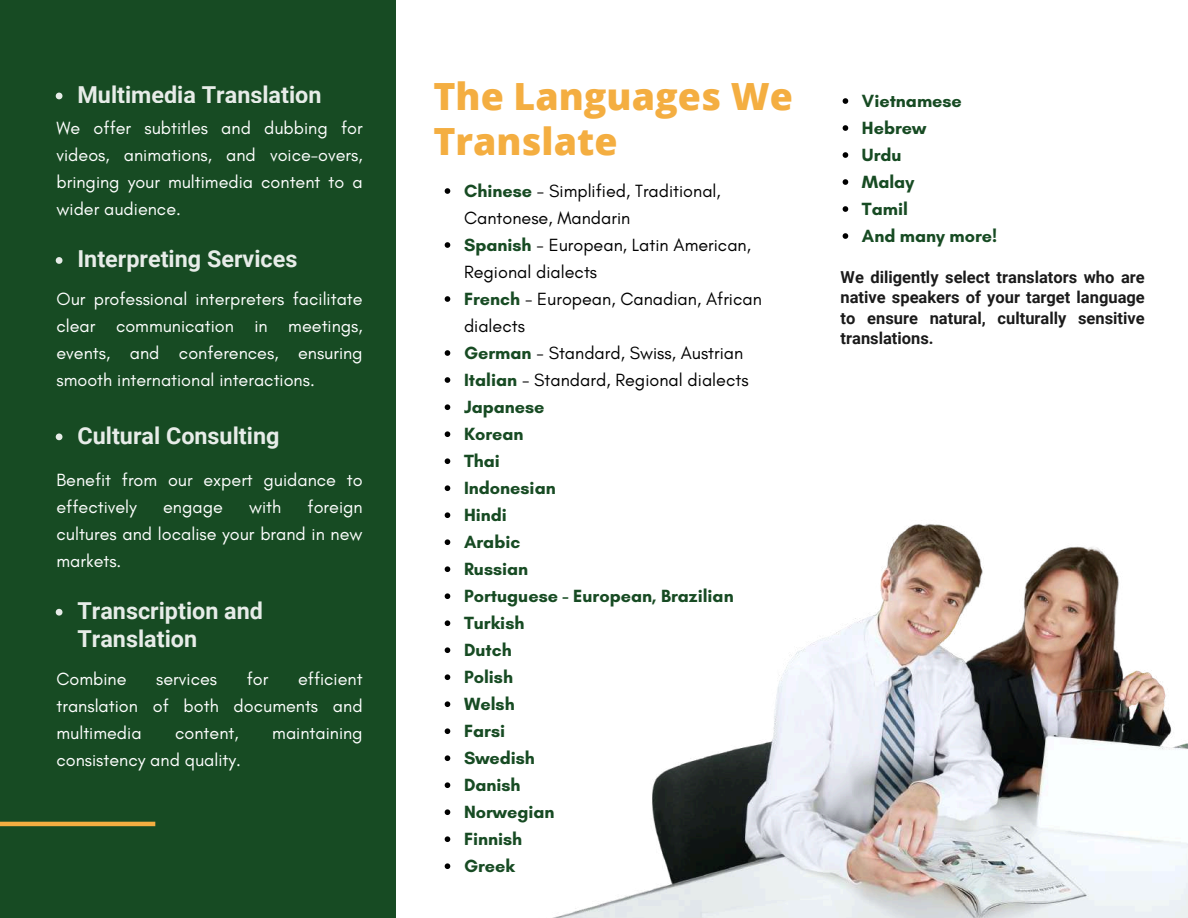
<style>
.page{position:relative;width:1188px;height:918px;background:#fff}
.page>*{position:absolute;margin:0;border:0;box-sizing:border-box;transform-origin:0 0}
.t1{font:800 37.5px/45px "Open Sans";color:#f4ae41}
.t2{font:700 23.4px/28.2px "Roboto";color:#fff}
.t3{font:18px/27px "Glacial Indifference";color:#fff;text-align:justify}
.t4{font:18px/27px "Glacial Indifference";color:#000}
.t5{font:700 18px/27px "Glacial Indifference";color:#174b23}
.t6{font:700 16.5px/20.2px "Roboto";color:#000;text-align:justify}
.s1{font-weight:700;color:#174b23}
</style>
<div class="page">
<img style="left:553px;top:524px;width:635px;height:394px">
<div style="left:0;top:0;width:396px;height:917px;background:#174b23"></div>
<svg style="left:56px;top:93px;width:6px;height:6px"></svg>
<svg style="left:56px;top:257px;width:6px;height:7px"></svg>
<svg style="left:56px;top:433px;width:6px;height:7px"></svg>
<svg style="left:56px;top:609px;width:6px;height:7px"></svg>
<svg style="left:445px;top:188px;width:5px;height:6px"></svg>
<svg style="left:445px;top:242px;width:5px;height:6px"></svg>
<svg style="left:445px;top:296px;width:5px;height:6px"></svg>
<svg style="left:445px;top:350px;width:5px;height:6px"></svg>
<svg style="left:445px;top:377px;width:5px;height:6px"></svg>
<svg style="left:843px;top:98px;width:5px;height:6px"></svg>
<svg style="left:843px;top:125px;width:5px;height:6px"></svg>
<svg style="left:843px;top:152px;width:5px;height:6px"></svg>
<svg style="left:843px;top:179px;width:5px;height:6px"></svg>
<svg style="left:843px;top:206px;width:5px;height:6px"></svg>
<svg style="left:843px;top:233px;width:5px;height:6px"></svg>
<svg style="left:445px;top:404px;width:5px;height:6px"></svg>
<svg style="left:445px;top:431px;width:5px;height:6px"></svg>
<svg style="left:445px;top:458px;width:5px;height:6px"></svg>
<svg style="left:445px;top:485px;width:5px;height:6px"></svg>
<svg style="left:445px;top:512px;width:5px;height:6px"></svg>
<svg style="left:445px;top:539px;width:5px;height:6px"></svg>
<svg style="left:445px;top:566px;width:5px;height:6px"></svg>
<svg style="left:445px;top:593px;width:5px;height:6px"></svg>
<svg style="left:445px;top:620px;width:5px;height:6px"></svg>
<svg style="left:445px;top:647px;width:5px;height:6px"></svg>
<svg style="left:445px;top:674px;width:5px;height:6px"></svg>
<svg style="left:445px;top:701px;width:5px;height:6px"></svg>
<svg style="left:445px;top:728px;width:5px;height:6px"></svg>
<svg style="left:445px;top:755px;width:5px;height:6px"></svg>
<svg style="left:445px;top:782px;width:5px;height:6px"></svg>
<svg style="left:445px;top:809px;width:5px;height:6px"></svg>
<svg style="left:445px;top:836px;width:5px;height:6px"></svg>
<svg style="left:445px;top:863px;width:5px;height:6px"></svg>
<hr style="left:0;top:822px;width:155px;height:4px;background:#f4ae41">
<p class="t2" style="left:77px;top:81px;width:246px">Multimedia Translation</p>
<p class="t3" style="left:57px;top:114px;width:308px">We offer subtitles and dubbing for videos, animations, and voice-overs, bringing your multimedia content to a wider audience.</p>
<p class="t2" style="left:77px;top:245px;width:221px">Interpreting Services</p>
<p class="t3" style="left:57px;top:285px;width:308px">Our professional interpreters facilitate clear communication in meetings, events, and conferences, ensuring smooth international interactions.</p>
<p class="t2" style="left:77px;top:422px;width:203px">Cultural Consulting</p>
<p class="t3" style="left:57px;top:466px;width:308px">Benefit from our expert guidance to effectively</p>
<p class="t3" style="left:57px;top:493px;width:308px;text-indent:251px">foreign cultures and localise your brand in new markets.</p>
<p class="t3" style="left:163px;top:493px;width:61px">engage</p>
<p class="t3" style="left:249px;top:493px;width:34px">with</p>
<p class="t2" style="left:77px;top:597px;width:187px">Transcription and<br>Translation</p>
<p class="t3" style="left:57px;top:666px;width:308px;text-indent:242px">efficient translation of both documents and multimedia</p>
<p class="t3" style="left:57px;top:666px;width:72px">Combine</p>
<p class="t3" style="left:156px;top:666px;width:62px">services</p>
<p class="t3" style="left:247px;top:666px;width:23px">for</p>
<p class="t3" style="left:175px;top:720px;width:65px">content,</p>
<p class="t3" style="left:272px;top:720px;width:92px">maintaining</p>
<p class="t3" style="left:57px;top:747px;width:186px">consistency and quality.</p>
<h1 class="t1" style="left:433px;top:73px;width:361px">The Languages We<br>Translate</h1>
<p class="t4" style="left:464px;top:177px;width:299px"><span class="s1">Chinese</span> - Simplified, Traditional,<br>Cantonese, Mandarin<br><span class="s1">Spanish</span> - European, Latin American,<br>Regional dialects<br><span class="s1">French</span> - European, Canadian, African dialects<br><span class="s1">German</span> - Standard, Swiss, Austrian<br><span class="s1">Italian</span> - Standard, Regional dialects</p>
<p class="t5" style="left:464px;top:394px;width:271px">Japanese<br>Korean<br>Thai<br>Indonesian<br>Hindi<br>Arabic<br>Russian<br>Portuguese - European, Brazilian<br>Turkish<br>Dutch<br>Polish<br>Welsh<br>Farsi<br>Swedish<br>Danish<br>Norwegian<br>Finnish<br>Greek</p>
<p class="t5" style="left:862px;top:87px;width:137px">Vietnamese<br>Hebrew<br>Urdu<br>Malay<br>Tamil<br>And many more!</p>
<p class="t6" style="left:841px;top:267px;width:306px">We diligently select translators who are native speakers of your target language to ensure natural, culturally sensitive translations.</p>
</div>
